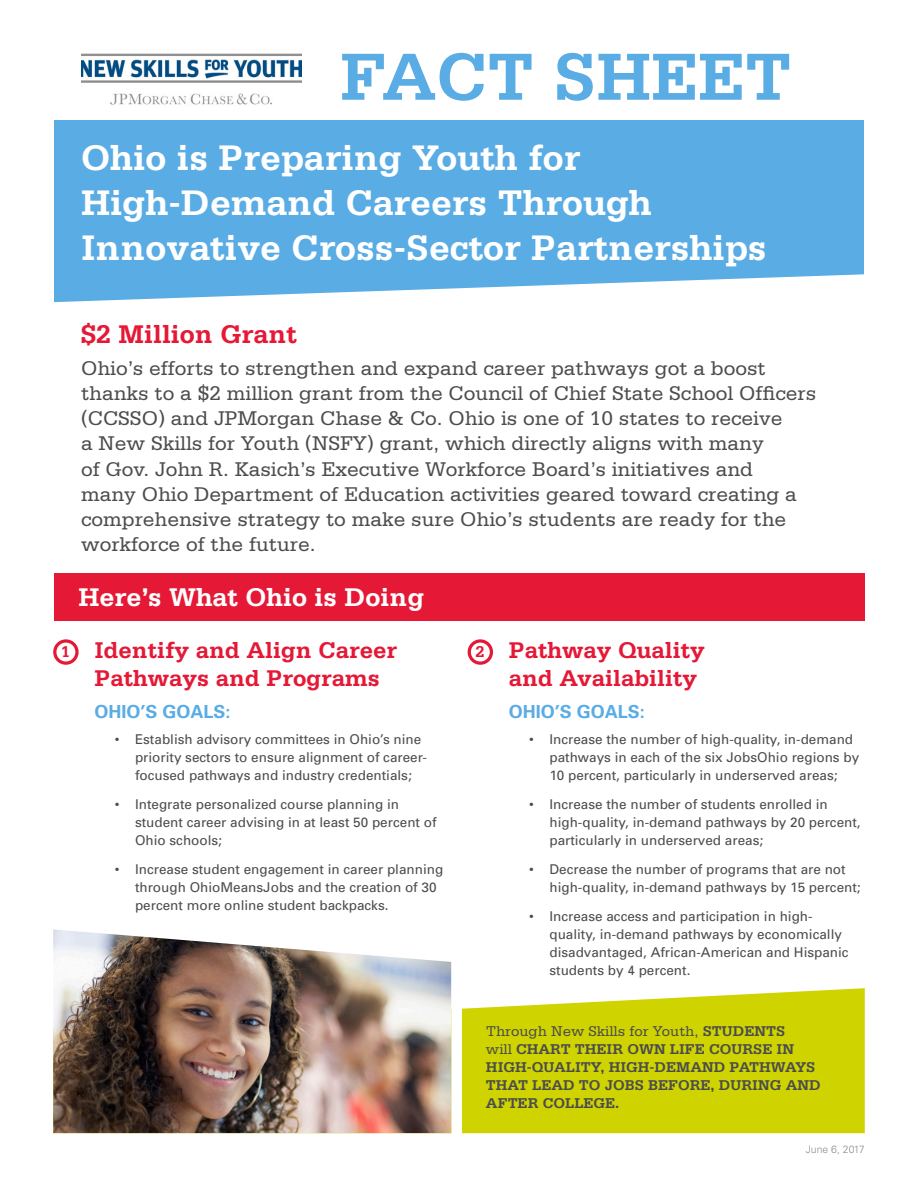
<style>
.page{position:relative;width:918px;height:1188px;background:#fff}
.page>*{position:absolute;margin:0;border:0;box-sizing:border-box;transform-origin:0 0}
.t1{font:700 70.2px "Serifa Std";color:#5aace5}
.t2{font:700 37.5px/45px "Serifa";color:#fff}
.t3{font:700 27px "Serifa";color:#fff}
.t4{font:700 27px "Serifa";color:#e51836}
.t5{font:700 24px/28.5px "Serifa";color:#e51836}
.t6{font:21px/25.2px "Serifa";color:#4b4c4d}
.t7{font:700 18px "Univers";color:#5aace5}
.t8{font:700 16.5px "Serifa";color:#e51836}
.t9{font:700 15px/18px "Serifa Std";color:#4b4c4d}
.t10{font:13.5px/18px "Univers";color:#4b4c4d}
.t11{font:300 10.5px "Univers LT Std";letter-spacing:-.01em;color:#8a8c8f}
.s1{font-weight:400}
</style>
<div class="page">
<div style="left:54px;top:573px;width:811px;height:47px;background:#e51836"></div>
<svg style="left:462px;top:988px;width:403px;height:145px;background:#d2d712"></svg>
<svg style="left:54px;top:120px;width:810px;height:183px;background:#67b2e7"></svg>
<div style="left:53px;top:639px;width:26px;height:26px;border:3px solid #e51836;border-radius:50%"></div>
<div style="left:468px;top:639px;width:25px;height:26px;border:3px solid #e51836;border-radius:50%"></div>
<img style="left:81px;top:53px;width:221px;height:52px">
<img style="left:53px;top:929px;width:398px;height:204px">
<h1 class="t1" style="left:340px;top:36px;width:453px">FACT SHEET</h1>
<p class="t2" style="left:81px;top:135px;width:687px">Ohio is Preparing Youth for<br>High-Demand Careers Through<br>Innovative Cross-Sector Partnerships</p>
<p class="t4" style="left:81px;top:318px;width:218px">$2 Million Grant</p>
<p class="t6" style="left:81px;top:355px;width:737px">Ohio’s efforts to strengthen and expand career pathways got a boost thanks to a $2 million grant from the Council of Chief State School Officers (CCSSO) and JPMorgan Chase &amp; Co. Ohio is one of 10 states to receive<br>a New Skills for Youth (NSFY) grant, which directly aligns with many<br>of Gov. John R. Kasich’s Executive Workforce Board’s initiatives and<br>many Ohio Department of Education activities geared toward creating a comprehensive strategy to make sure Ohio’s students are ready for the workforce of the future.</p>
<p class="t3" style="left:79px;top:581px;width:347px">Here’s What Ohio is Doing</p>
<p class="t5" style="left:94px;top:635px;width:304px">Identify and Align Career<br>Pathways and Programs</p>
<p class="t8" style="left:61px;top:642px;width:11px">1</p>
<p class="t8" style="left:475px;top:642px;width:11px">2</p>
<p class="t7" style="left:94px;top:700px;width:138px">OHIO’S GOALS:</p>
<p class="t10" style="left:135px;top:730px;width:294px;text-indent:-20px">• Establish advisory committees in Ohio’s nine priority sectors to ensure alignment of career&shy;focused pathways and industry credentials;</p>
<p class="t10" style="left:135px;top:795px;width:303px;text-indent:-20px">• Integrate personalized course planning in student career advising in at least 50 percent of<br>Ohio schools;</p>
<p class="t10" style="left:135px;top:860px;width:310px;text-indent:-20px">• Increase student engagement in career planning through OhioMeansJobs and the creation of 30 percent more online student backpacks.</p>
<p class="t5" style="left:509px;top:635px;width:198px">Pathway Quality and Availability</p>
<p class="t7" style="left:509px;top:700px;width:138px">OHIO’S GOALS:</p>
<p class="t10" style="left:549px;top:730px;width:311px;text-indent:-20px">• Increase the number of high-quality, in-demand pathways in each of the six JobsOhio regions by<br>10 percent, particularly in underserved areas;</p>
<p class="t10" style="left:549px;top:795px;width:313px;text-indent:-20px">• Increase the number of students enrolled in high-quality, in-demand pathways by 20 percent, particularly in underserved areas;</p>
<p class="t10" style="left:549px;top:860px;width:313px;text-indent:-20px">• Decrease the number of programs that are not high-quality, in-demand pathways by 15 percent;</p>
<p class="t10" style="left:549px;top:907px;width:301px;text-indent:-20px">• Increase access and participation in high&shy;quality, in-demand pathways by economically disadvantaged, African-American and Hispanic students by 4 percent.</p>
<p class="t9" style="left:486px;top:1022px;width:336px"><span class="s1">Through New Skills for Youth,</span> STUDENTS<br><span class="s1">will</span> CHART THEIR OWN LIFE COURSE IN<br>HIGH-QUALITY, HIGH-DEMAND PATHWAYS<br>THAT LEAD TO JOBS BEFORE, DURING AND<br>AFTER COLLEGE.</p>
<p class="t11" style="left:806px;top:1143px;width:60px">June 6, 2017</p>
</div>
